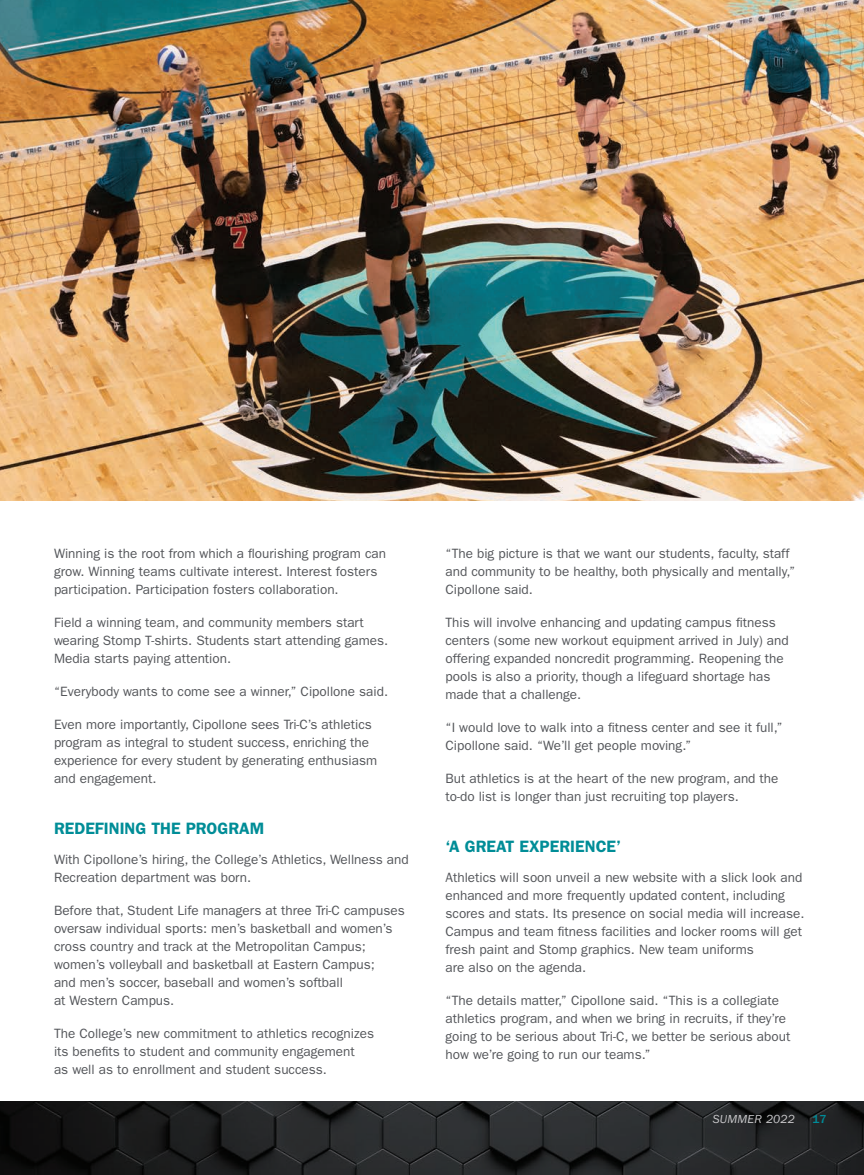
<style>
.page{position:relative;width:864px;height:1175px;background:#fff}
.page>*{position:absolute;margin:0;border:0;box-sizing:border-box;transform-origin:0 0}
.PARAGRAPH_HEAD_2{font:600 16.5px "ITC Franklin Gothic Std";color:#008d97}
.BODY_COPY{font:13.5px/18px "ITC Franklin Gothic Std";color:#54565a}
.t1{font:italic 12px "ITC Franklin Gothic Std";letter-spacing:.02em;color:#cecdcf}
.t2{font:500 12px "ITC Franklin Gothic Std";color:#008b98}
</style>
<div class="page">
<img style="left:0;top:0;width:864px;height:501px">
<svg style="left:0;top:1101px;width:864px;height:73px;fill:#262729"></svg>
<p class="BODY_COPY" style="left:54px;top:544px;width:334px">Winning is the root from which a flourishing program can grow. Winning teams cultivate interest. Interest fosters participation. Participation fosters collaboration.</p>
<p class="BODY_COPY" style="left:54px;top:613px;width:336px">Field a winning team, and community members start wearing Stomp T-shirts. Students start attending games.<br>Media starts paying attention.</p>
<p class="BODY_COPY" style="left:54px;top:682px;width:336px">“Everybody wants to come see a winner,” Cipollone said.</p>
<p class="BODY_COPY" style="left:54px;top:715px;width:325px">Even more importantly, Cipollone sees Tri-C’s athletics program as integral to student success, enriching the experience for every student by generating enthusiasm and engagement.</p>
<p class="PARAGRAPH_HEAD_2" style="left:54px;top:818px;width:212px">REDEFINING THE PROGRAM</p>
<p class="BODY_COPY" style="left:54px;top:850px;width:356px">With Cipollone’s hiring, the College’s Athletics, Wellness and<br>Recreation department was born.</p>
<p class="BODY_COPY" style="left:54px;top:901px;width:352px">Before that, Student Life managers at three Tri-C campuses oversaw individual sports: men’s basketball and women’s cross country and track at the Metropolitan Campus; women’s volleyball and basketball at Eastern Campus;<br>and men’s soccer, baseball and women’s softball<br>at Western Campus.</p>
<p class="BODY_COPY" style="left:54px;top:1024px;width:322px">The College’s new commitment to athletics recognizes its benefits to student and community engagement<br>as well as to enrollment and student success.</p>
<p class="BODY_COPY" style="left:446px;top:544px;width:351px">“The big picture is that we want our students, faculty, staff and community to be healthy, both physically and mentally,”<br>Cipollone said.</p>
<p class="BODY_COPY" style="left:446px;top:613px;width:345px">This will involve enhancing and updating campus fitness centers (some new workout equipment arrived in July) and offering expanded noncredit programming. Reopening the pools is also a priority, though a lifeguard shortage has made that a challenge.</p>
<p class="BODY_COPY" style="left:446px;top:718px;width:339px">“I would love to walk into a fitness center and see it full,”<br>Cipollone said. “We’ll get people moving.”</p>
<p class="BODY_COPY" style="left:446px;top:769px;width:335px">But athletics is at the heart of the new program, and the to-do list is longer than just recruiting top players.</p>
<p class="PARAGRAPH_HEAD_2" style="left:446px;top:836px;width:177px">‘A GREAT EXPERIENCE’</p>
<p class="BODY_COPY" style="left:446px;top:868px;width:361px">Athletics will soon unveil a new website with a slick look and enhanced and more frequently updated content, including scores and stats. Its presence on social media will increase.<br>Campus and team fitness facilities and locker rooms will get fresh paint and Stomp graphics. New team uniforms<br>are also on the agenda.</p>
<p class="BODY_COPY" style="left:446px;top:991px;width:346px">“The details matter,” Cipollone said. “This is a collegiate athletics program, and when we bring in recruits, if they’re going to be serious about Tri-C, we better be serious about how we’re going to run our teams.”</p>
<h1 class="t1" style="left:713px;top:1112px;width:84px">SUMMER 2022</h1>
<h1 class="t2" style="left:813px;top:1112px;width:16px">17</h1>
</div>
